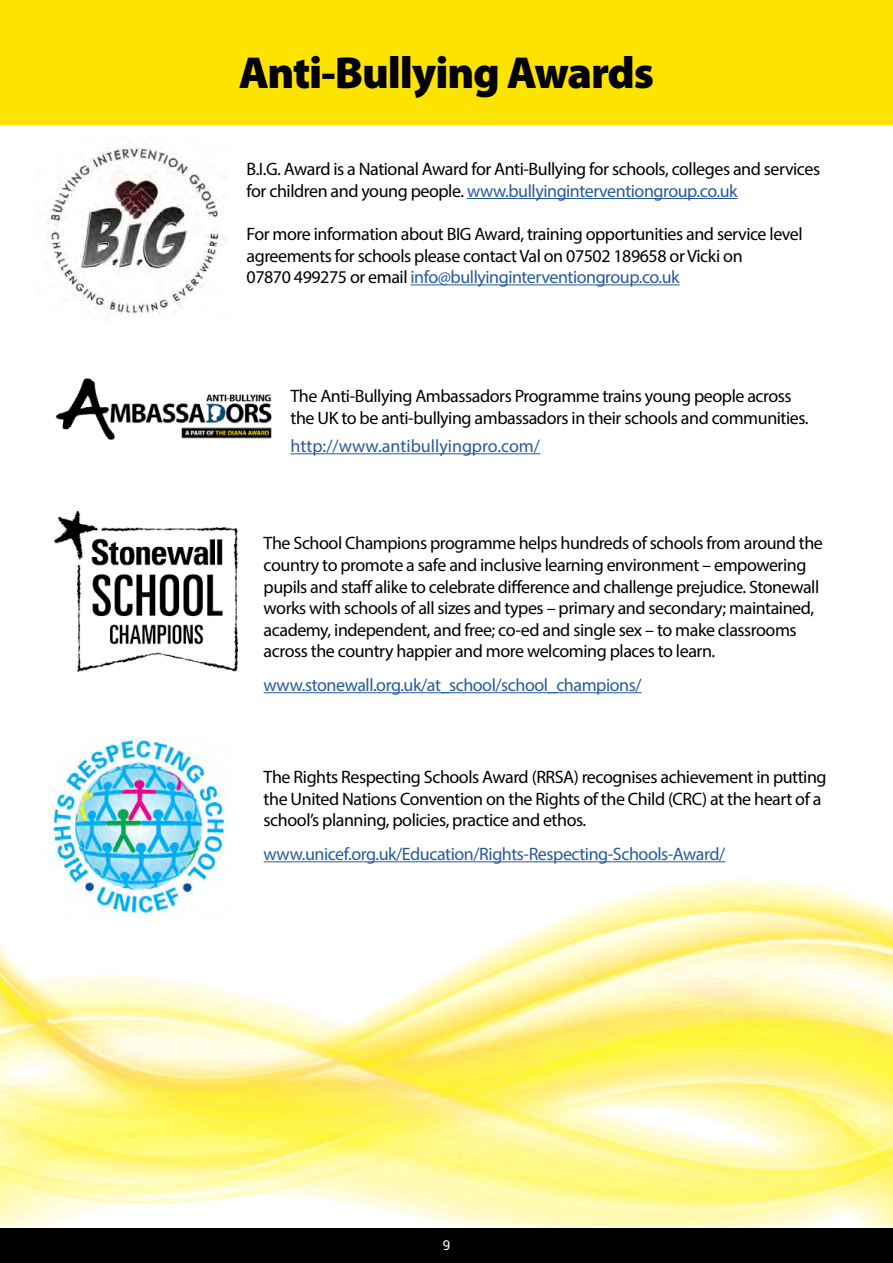
<style>
.page{position:relative;width:893px;height:1263px;background:#fff}
.page>*{position:absolute;margin:0;border:0;box-sizing:border-box;transform-origin:0 0}
.t1{font:900 45px "Myriad Pro";letter-spacing:-.025em;color:#000}
.t2{font:18px/21.6px "Myriad Pro";letter-spacing:-.025em;color:#000}
.t3{font:18px "Myriad Pro";letter-spacing:-.025em;color:#275b9b}
.t4{font:18px "Myriad Pro";color:#275b9b}
.t5{font:13.5px "Roboto";color:#fff}
.s1{color:#275b9b}
</style>
<div class="page">
<img style="left:0;top:878px;width:893px;height:351px">
<div style="left:0;top:1229px;width:893px;height:34px;background:#000"></div>
<hr style="left:264px;top:861px;width:461px;height:1px;background:#275b9b">
<div style="left:0;top:0;width:893px;height:124px;background:#fde300"></div>
<img style="left:47px;top:147px;width:177px;height:168px">
<img style="left:55px;top:378px;width:217px;height:62px">
<hr style="left:467px;top:198px;width:271px;height:1px;background:#275b9b">
<hr style="left:410px;top:284px;width:270px;height:1px;background:#275b9b">
<hr style="left:291px;top:453px;width:249px;height:1px;background:#275b9b">
<img style="left:54px;top:511px;width:184px;height:161px">
<hr style="left:264px;top:692px;width:378px;height:1px;background:#275b9b">
<img style="left:47px;top:737px;width:183px;height:181px">
<h1 class="t1" style="left:239px;top:47px;width:417px">Anti-Bullying Awards</h1>
<p class="t2" style="left:247px;top:158px;width:575px">B.I.G. Award is a National Award for Anti-Bullying for schools, colleges and services for children and young people. <span class="s1">www.bullyinginterventiongroup.co.uk</span></p>
<p class="t2" style="left:247px;top:223px;width:558px">For more information about BIG Award, training opportunities and service level agreements for schools please contact Val on 07502 189658 or Vicki on<br>07870 499275 or email <span class="s1">info@bullyinginterventiongroup.co.uk</span></p>
<p class="t2" style="left:291px;top:385px;width:520px">The Anti-Bullying Ambassadors Programme trains young people across the UK to be anti-bullying ambassadors in their schools and communities.</p>
<p class="t4" style="left:291px;top:435px;width:251px">http://www.antibullyingpro.com/</p>
<p class="t2" style="left:264px;top:532px;width:561px">The School Champions programme helps hundreds of schools from around the country to promote a safe and inclusive learning environment – empowering pupils and staff alike to celebrate difference and challenge prejudice. Stonewall works with schools of all sizes and types – primary and secondary; maintained, academy, independent, and free; co-ed and single sex – to make classrooms across the country happier and more welcoming places to learn.</p>
<p class="t3" style="left:264px;top:674px;width:379px">www.stonewall.org.uk/at_school/school_champions/</p>
<p class="t2" style="left:264px;top:766px;width:564px">The Rights Respecting Schools Award (RRSA) recognises achievement in putting the United Nations Convention on the Rights of the Child (CRC) at the heart of a school’s planning, policies, practice and ethos.</p>
<p class="t3" style="left:264px;top:843px;width:463px">www.unicef.org.uk/Education/Rights-Respecting-Schools-Award/</p>
<p class="t5" style="left:443px;top:1235px;width:9px">9</p>
</div>
